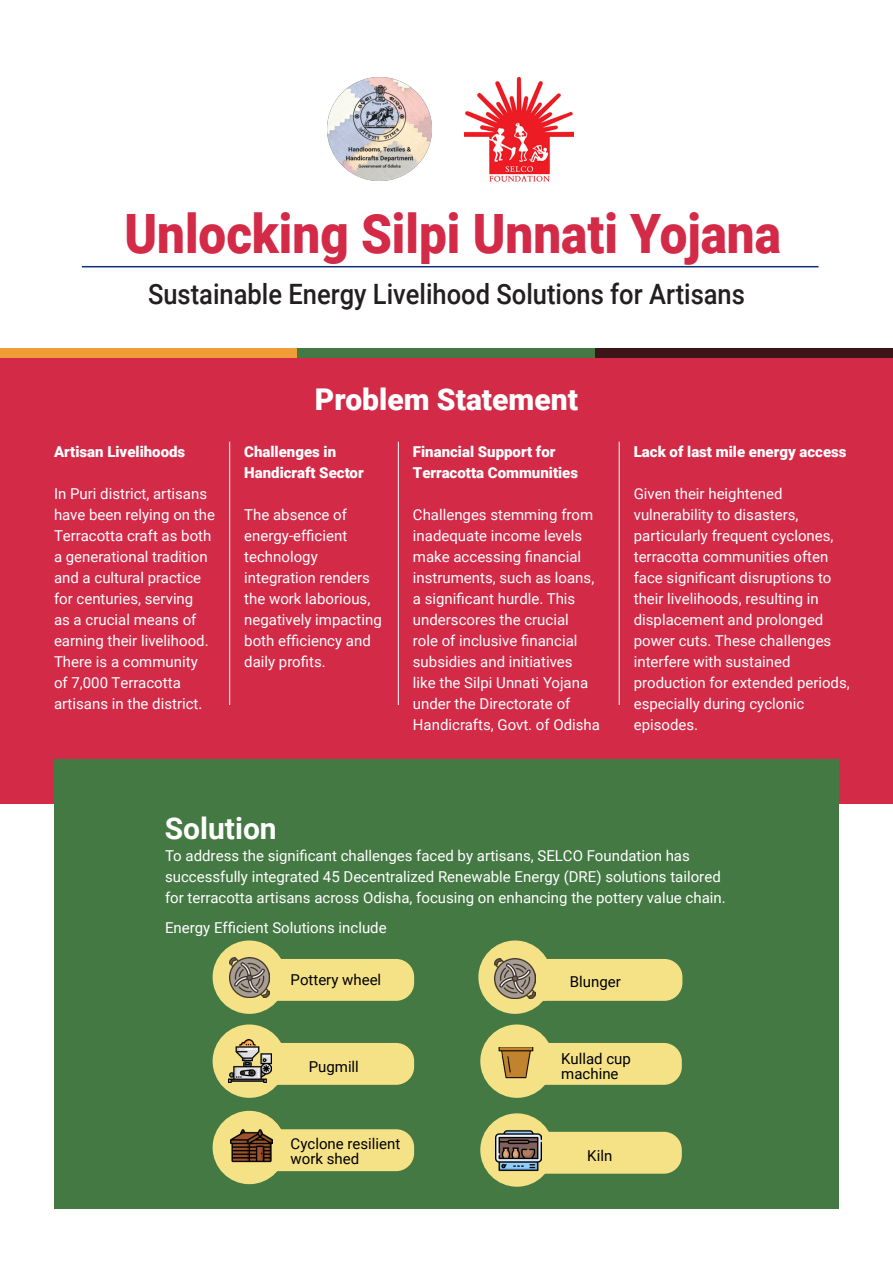
<style>
.page{position:relative;width:893px;height:1263px;background:#fff}
.page>*{position:absolute;margin:0;border:0;box-sizing:border-box;transform-origin:0 0}
.t1{font:900 54.3px "Roboto";color:#d32a47;scale:.91 1}
.t2{font:900 30px "Roboto";color:#fff}
.t3{font:700 30px "Roboto";color:#fff}
.t4{font:500 28.05px "Roboto";color:#231f20;scale:.91 1}
.t5{font:15px/21px "Roboto";color:#fff}
.t6{font:900 15px/21px "Roboto";color:#fff}
.t7{font:15px/15px "Roboto";color:#000}
</style>
<div class="page">
<div style="left:0;top:348px;width:893px;height:456px;background:#d32a47"></div>
<div style="left:0;top:348px;width:298px;height:10px;background:#f09d37"></div>
<div style="left:298px;top:348px;width:297px;height:10px;background:#457944"></div>
<div style="left:595px;top:348px;width:298px;height:10px;background:#3c1518"></div>
<hr style="left:229px;top:442px;width:1px;height:263px;background:#fff">
<hr style="left:398px;top:442px;width:1px;height:263px;background:#fff">
<hr style="left:619px;top:442px;width:1px;height:263px;background:#fff">
<div style="left:54px;top:759px;width:785px;height:450px;background:#457944"></div>
<div style="left:492px;top:959px;width:190px;height:42px;background:#f5e287;border-radius:18px"></div>
<div style="left:224px;top:959px;width:190px;height:42px;background:#f5e287;border-radius:18px"></div>
<div style="left:213px;top:940px;width:73px;height:74px;background:#f5e287;border-radius:50%"></div>
<div style="left:224px;top:1043px;width:190px;height:42px;background:#f5e287;border-radius:18px"></div>
<div style="left:213px;top:1024px;width:73px;height:74px;background:#f5e287;border-radius:50%"></div>
<div style="left:492px;top:1043px;width:190px;height:42px;background:#f5e287;border-radius:18px"></div>
<div style="left:480px;top:1024px;width:74px;height:74px;background:#f5e287;border-radius:50%"></div>
<div style="left:492px;top:1132px;width:190px;height:42px;background:#f5e287;border-radius:18px"></div>
<div style="left:480px;top:1113px;width:74px;height:74px;background:#f5e287;border-radius:50%"></div>
<div style="left:224px;top:1129px;width:190px;height:42px;background:#f5e287;border-radius:18px"></div>
<div style="left:213px;top:1111px;width:73px;height:73px;background:#f5e287;border-radius:50%"></div>
<img style="left:327px;top:77px;width:104px;height:104px">
<img style="left:464px;top:77px;width:109px;height:105px">
<hr style="left:82px;top:266px;width:737px;height:1px;background:#0d3178">
<div style="left:478px;top:940px;width:74px;height:74px;background:#f5e287;border-radius:50%"></div>
<img style="left:230px;top:957px;width:40px;height:40px">
<img style="left:228px;top:1039px;width:43px;height:43px">
<img style="left:495px;top:959px;width:40px;height:40px">
<img style="left:231px;top:1129px;width:41px;height:34px">
<img style="left:499px;top:1047px;width:35px;height:32px">
<img style="left:495px;top:1130px;width:46px;height:42px">
<p class="t1" style="left:124px;top:195px;width:723px">Unlocking Silpi Unnati Yojana</p>
<p class="t4" style="left:148px;top:274px;width:657px">Sustainable Energy Livelihood Solutions for Artisans</p>
<p class="t6" style="left:54px;top:441px;width:133px">Artisan Livelihoods</p>
<p class="t5" style="left:54px;top:483px;width:163px">In Puri district, artisans have been relying on the<br>Terracotta craft as both a generational tradition and a cultural practice for centuries, serving<br>as a crucial means of earning their livelihood.<br>There is a community of 7,000 Terracotta artisans in the district.</p>
<p class="t2" style="left:315px;top:378px;width:264px">Problem Statement</p>
<p class="t6" style="left:244px;top:441px;width:121px">Challenges in<br>Handicraft Sector</p>
<p class="t5" style="left:244px;top:504px;width:139px">The absence of energy-efficient technology integration renders the work laborious, negatively impacting both efficiency and daily profits.</p>
<p class="t6" style="left:413px;top:441px;width:167px">Financial Support for<br>Terracotta Communities</p>
<p class="t5" style="left:413px;top:504px;width:189px">Challenges stemming from inadequate income levels make accessing financial instruments, such as loans, a significant hurdle. This underscores the crucial<br>role of inclusive financial subsidies and initiatives<br>like the Silpi Unnati Yojana under the Directorate of<br>Handicrafts, Govt. of Odisha</p>
<p class="t6" style="left:634px;top:441px;width:214px">Lack of last mile energy access</p>
<p class="t5" style="left:634px;top:483px;width:217px">Given their heightened vulnerability to disasters, particularly frequent cyclones, terracotta communities often face significant disruptions to their livelihoods, resulting in displacement and prolonged power cuts. These challenges interfere with sustained production for extended periods, especially during cyclonic episodes.</p>
<p class="t3" style="left:165px;top:808px;width:113px">Solution</p>
<p class="t5" style="left:165px;top:845px;width:562px">To address the significant challenges faced by artisans, SELCO Foundation has successfully integrated 45 Decentralized Renewable Energy (DRE) solutions tailored for terracotta artisans across Odisha, focusing on enhancing the pottery value chain.</p>
<p class="t5" style="left:165px;top:916px;width:223px">Energy Efficient Solutions include</p>
<p class="t7" style="left:570px;top:973px;width:52px">Blunger</p>
<p class="t7" style="left:291px;top:972px;width:92px">Pottery wheel</p>
<p class="t7" style="left:309px;top:1059px;width:52px">Pugmill</p>
<p class="t7" style="left:291px;top:1135px;width:111px">Cyclone resilient work shed</p>
<p class="t7" style="left:561px;top:1051px;width:71px">Kullad cup machine</p>
<p class="t7" style="left:587px;top:1147px;width:26px">Kiln</p>
</div>
